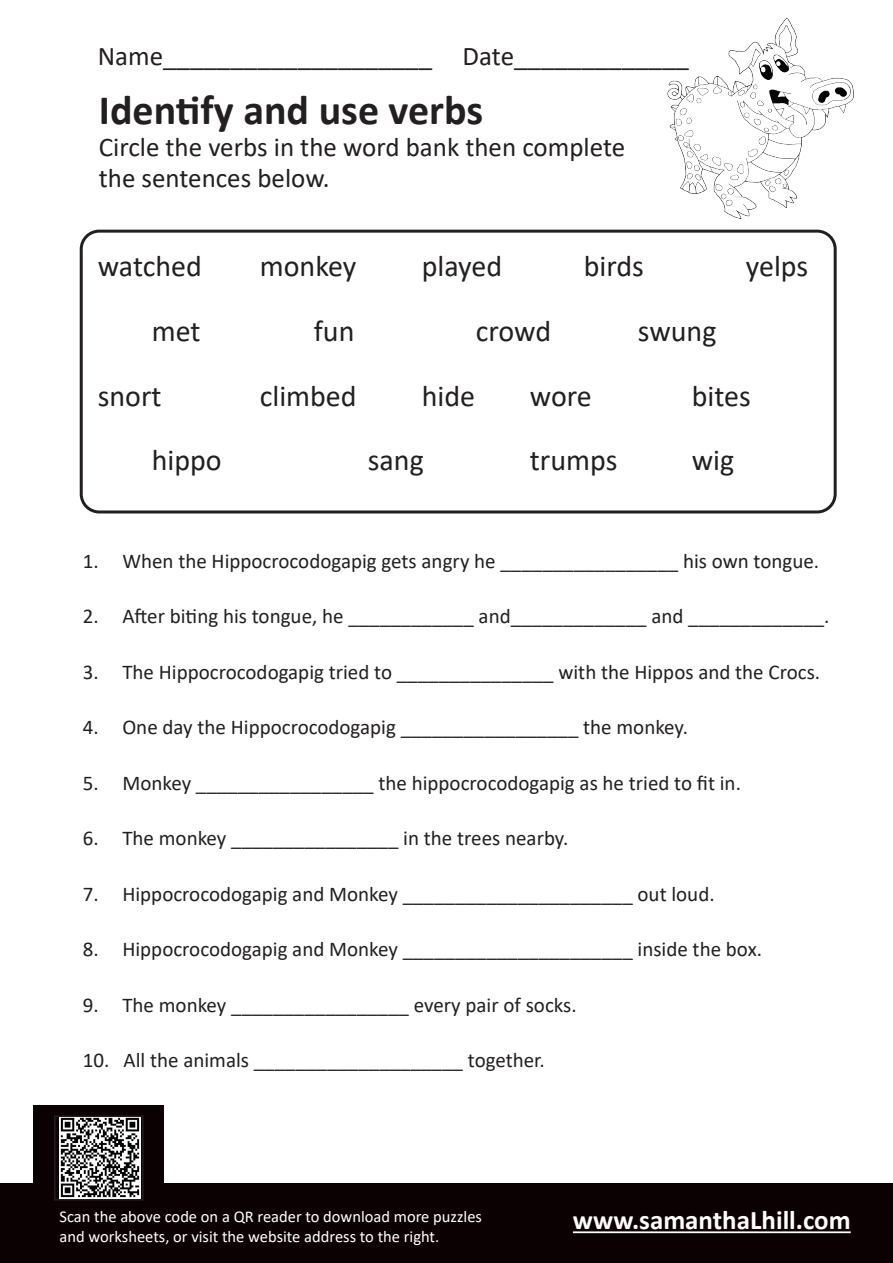
<style>
.page{position:relative;width:893px;height:1263px;background:#fff}
.page>*{position:absolute;margin:0;border:0;box-sizing:border-box;transform-origin:0 0}
.t1{font:700 42px "Calibri";color:#231f20}
.t2{font:30px "Calibri";color:#231f20}
.t3{font:27px/31.5px "Calibri";color:#231f20}
.t4{font:700 27px "Calibri";color:#fff}
.t5{font:21px "Calibri";color:#231f20}
.t6{font:16.5px "Calibri";color:#fff}
</style>
<div class="page">
<div style="left:0;top:1183px;width:893px;height:80px;background:#0b0002"></div>
<hr style="left:573px;top:1231px;width:278px;height:2px;background:#fff">
<img style="left:667px;top:18px;width:187px;height:202px">
<div style="left:33px;top:1106px;width:131px;height:154px;background:#0b0002"></div>
<img style="left:59px;top:1118px;width:82px;height:79px">
<div style="left:54px;top:1115px;width:90px;height:85px;border:2px solid #231f20"></div>
<div style="left:80px;top:230px;width:757px;height:283px;border:3px solid #231f20;border-radius:18px"></div>
<p class="t3" style="left:98px;top:40px;width:593px">Name____________________ Date_____________</p>
<h1 class="t1" style="left:99px;top:81px;width:386px">Identify and use verbs</h1>
<p class="t3" style="left:99px;top:130px;width:528px">Circle the verbs in the word bank then complete the sentences below.</p>
<h2 class="t2" style="left:98px;top:246px;width:106px">watched</h2>
<h2 class="t2" style="left:260px;top:246px;width:98px">monkey</h2>
<h2 class="t2" style="left:422px;top:246px;width:82px">played</h2>
<h2 class="t2" style="left:584px;top:246px;width:62px">birds</h2>
<h2 class="t2" style="left:746px;top:246px;width:64px">yelps</h2>
<h2 class="t2" style="left:152px;top:310px;width:50px">met</h2>
<h2 class="t2" style="left:314px;top:310px;width:42px">fun</h2>
<h2 class="t2" style="left:476px;top:310px;width:77px">crowd</h2>
<h2 class="t2" style="left:638px;top:310px;width:80px">swung</h2>
<h2 class="t2" style="left:98px;top:375px;width:65px">snort</h2>
<h2 class="t2" style="left:260px;top:375px;width:98px">climbed</h2>
<h2 class="t2" style="left:422px;top:375px;width:55px">hide</h2>
<h2 class="t2" style="left:530px;top:375px;width:63px">wore</h2>
<h2 class="t2" style="left:692px;top:375px;width:61px">bites</h2>
<h2 class="t2" style="left:152px;top:439px;width:71px">hippo</h2>
<h2 class="t2" style="left:368px;top:439px;width:57px">sang</h2>
<h2 class="t2" style="left:530px;top:439px;width:89px">trumps</h2>
<h2 class="t2" style="left:692px;top:439px;width:44px">wig</h2>
<p class="t5" style="left:83px;top:546px;width:738px">1. When the Hippocrocodogapig gets angry he _________________ his own tongue.</p>
<p class="t5" style="left:83px;top:601px;width:748px">2. After biting his tongue, he ____________ and_____________ and _____________.</p>
<p class="t5" style="left:83px;top:657px;width:739px">3. The Hippocrocodogapig tried to _______________ with the Hippos and the Crocs.</p>
<p class="t5" style="left:83px;top:712px;width:607px">4. One day the Hippocrocodogapig _________________ the monkey.</p>
<p class="t5" style="left:83px;top:768px;width:660px">5. Monkey _________________ the hippocrocodogapig as he tried to fit in.</p>
<p class="t5" style="left:83px;top:823px;width:487px">6. The monkey ________________ in the trees nearby.</p>
<p class="t5" style="left:83px;top:879px;width:633px">7. Hippocrocodogapig and Monkey ______________________ out loud.</p>
<p class="t5" style="left:83px;top:934px;width:681px">8. Hippocrocodogapig and Monkey ______________________ inside the box.</p>
<p class="t5" style="left:83px;top:990px;width:496px">9. The monkey _________________ every pair of socks.</p>
<p class="t5" style="left:83px;top:1045px;width:464px">10. All the animals ____________________ together.</p>
<p class="t6" style="left:59px;top:1205px;width:424px">Scan the above code on a QR reader to download more puzzles</p>
<p class="t4" style="left:573px;top:1201px;width:279px">www.samanthaLhill.com</p>
<p class="t6" style="left:59px;top:1224px;width:381px">and worksheets, or visit the website address to the right.</p>
</div>
